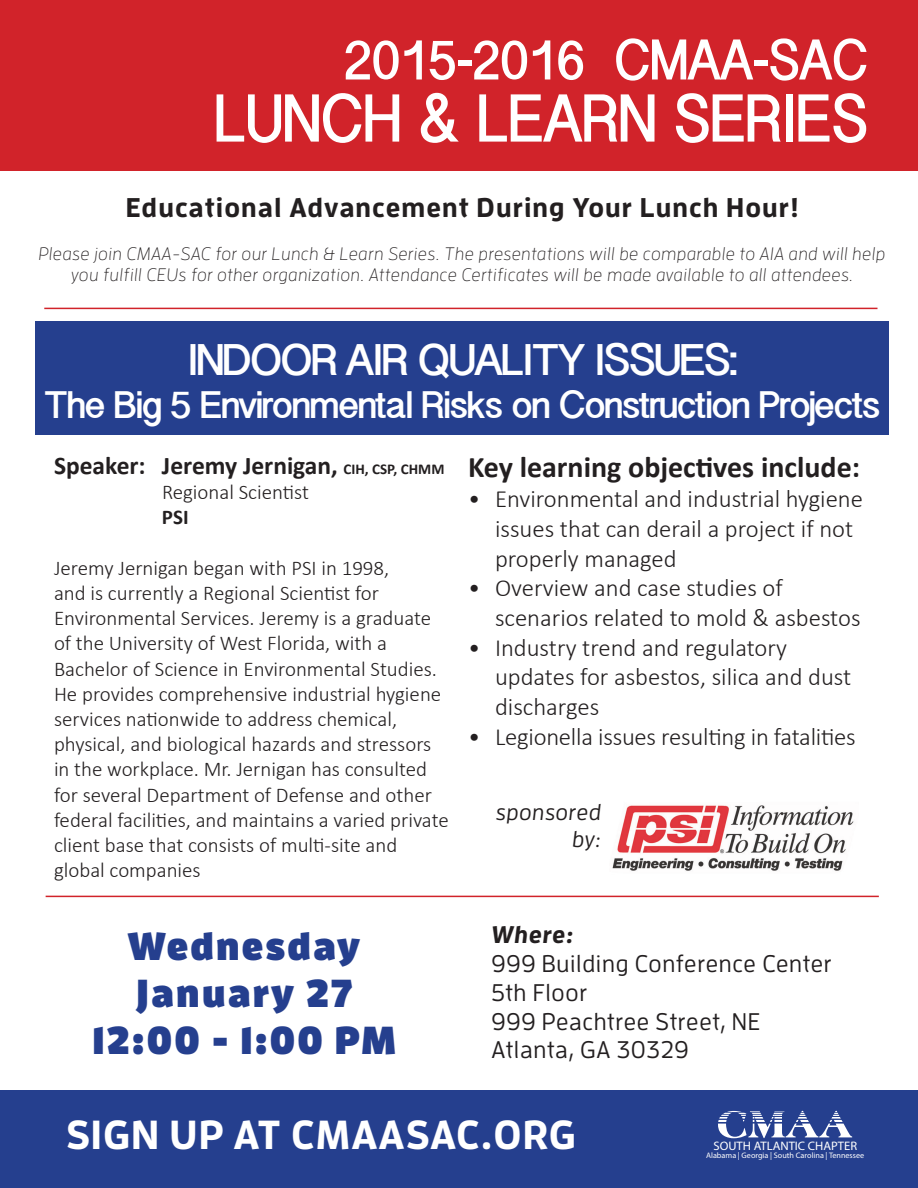
<style>
.page{position:relative;width:918px;height:1188px;background:#fff}
.page>*{position:absolute;margin:0;border:0;box-sizing:border-box;transform-origin:0 0}
.t1{font:700 68.25px "Gujarati Sangam MN";letter-spacing:-.02em;color:#fff;scale:.91 1}
.t2{font:700 57.9px "Gujarati Sangam MN";letter-spacing:-.025em;color:#fff;scale:.91 1}
.t3{font:700 45px "Gujarati Sangam MN";letter-spacing:-.05em;color:#fff}
.t4{font:700 40.5px "Enzo OT";letter-spacing:.025em;color:#fff}
.t5{font:700 39px "Gujarati Sangam MN";letter-spacing:-.05em;color:#fff}
.t6{font:900 39px/46.8px "Enzo OT";letter-spacing:.04em;color:#253f8e;text-align:center}
.t7{font:700 30px "Calibri";color:#231f20}
.t8{font:700 27px "Enzo OT";letter-spacing:.04em;color:#231f20}
.t9{font:700 25.5px "Calibri";color:#231f20}
.t10{font:300 24.75px/29.7px "Calibri";color:#231f20}
.t11{font:500 24px/28.8px "Enzo OT";letter-spacing:.03em;color:#231f20}
.t12{font:italic 700 24px "Enzo OT";letter-spacing:.03em;color:#231f20}
.t13{font:italic 500 22.5px/27px "Enzo OT";letter-spacing:.03em;color:#231f20;text-align:right}
.t14{font:300 21px/25.2px "Calibri";color:#231f20}
.t15{font:700 21px "Calibri";color:#231f20}
.t16{font:italic 300 18px/21.6px "Enzo OT";letter-spacing:.03em;color:#231f20;text-align:center}
.t17{font:12.3px "Myriad Pro";color:#fff}
.t18{font:7.95px "Myriad Pro";color:#fff}
.s1{font-size:15px}
</style>
<div class="page">
<div style="left:0;top:0;width:918px;height:171px;background:#d1232a"></div>
<div style="left:0;top:1091px;width:918px;height:97px;background:#253f8e"></div>
<svg style="left:718px;top:1111px;width:134px;height:27px"></svg>
<hr style="left:44px;top:308px;width:833px;height:1px;background:#d1232a">
<div style="left:36px;top:321px;width:853px;height:114px;background:#253f8e"></div>
<hr style="left:46px;top:896px;width:833px;height:1px;background:#d1232a">
<img style="left:612px;top:805px;width:242px;height:66px">
<h2 class="t2" style="left:344px;top:26px;width:578px">2015-2016 CMAA-SAC</h2>
<h1 class="t1" style="left:214px;top:78px;width:721px">LUNCH &amp; LEARN SERIES</h1>
<p class="t8" style="left:126px;top:190px;width:674px">Educational Advancement During Your Lunch Hour!</p>
<p class="t16" style="left:39px;top:242px;width:848px">Please join CMAA-SAC for our Lunch &amp; Learn Series. The presentations will be comparable to AIA and will help you fulfill CEUs for other organization. Attendance Certificates will be made available to all attendees.</p>
<h3 class="t3" style="left:187px;top:333px;width:552px">INDOOR AIR QUALITY ISSUES:</h3>
<h3 class="t5" style="left:44px;top:382px;width:839px">The Big 5 Environmental Risks on Construction Projects</h3>
<p class="t9" style="left:54px;top:449px;width:392px">Speaker: Jeremy Jernigan, <span class="s1">CIH, CSP, CHMM</span></p>
<p class="t14" style="left:162px;top:479px;width:149px">Regional Scientist</p>
<p class="t15" style="left:162px;top:504px;width:28px">PSI</p>
<p class="t14" style="left:54px;top:554px;width:396px">Jeremy Jernigan began with PSI in 1998,<br>and is currently a Regional Scientist for Environmental Services. Jeremy is a graduate of the University of West Florida, with a Bachelor of Science in Environmental Studies.<br>He provides comprehensive industrial hygiene services nationwide to address chemical, physical, and biological hazards and stressors in the workplace. Mr. Jernigan has consulted for several Department of Defense and other federal facilities, and maintains a varied private client base that consists of multi-site and global companies</p>
<h3 class="t7" style="left:468px;top:448px;width:394px">Key learning objectives include:</h3>
<p class="t10" style="left:495px;top:483px;width:370px;text-indent:-27px">• Environmental and industrial hygiene issues that can derail a project if not properly managed</p>
<p class="t10" style="left:495px;top:572px;width:367px;text-indent:-27px">• Overview and case studies of scenarios related to mold &amp; asbestos</p>
<p class="t10" style="left:495px;top:631px;width:358px;text-indent:-27px">• Industry trend and regulatory updates for asbestos, silica and dust discharges</p>
<p class="t10" style="left:468px;top:721px;width:389px">• Legionella issues resulting in fatalities</p>
<p class="t13" style="left:496px;top:798px;width:107px">sponsored by:</p>
<h3 class="t6" style="left:92px;top:921px;width:305px">Wednesday<br>January 27<br>12:00 - 1:00 PM</h3>
<p class="t12" style="left:491px;top:921px;width:83px">Where:</p>
<p class="t11" style="left:491px;top:949px;width:342px">999 Building Conference Center<br>5th Floor<br>999 Peachtree Street, NE<br>Atlanta, GA 30329</p>
<h3 class="t4" style="left:66px;top:1109px;width:511px">SIGN UP AT CMAASAC.ORG</h3>
<p class="t17" style="left:714px;top:1138px;width:145px">SOUTH ATLANTIC CHAPTER</p>
<p class="t18" style="left:706px;top:1151px;width:160px">Alabama | Georgia | South Carolina | Tennessee</p>
</div>
